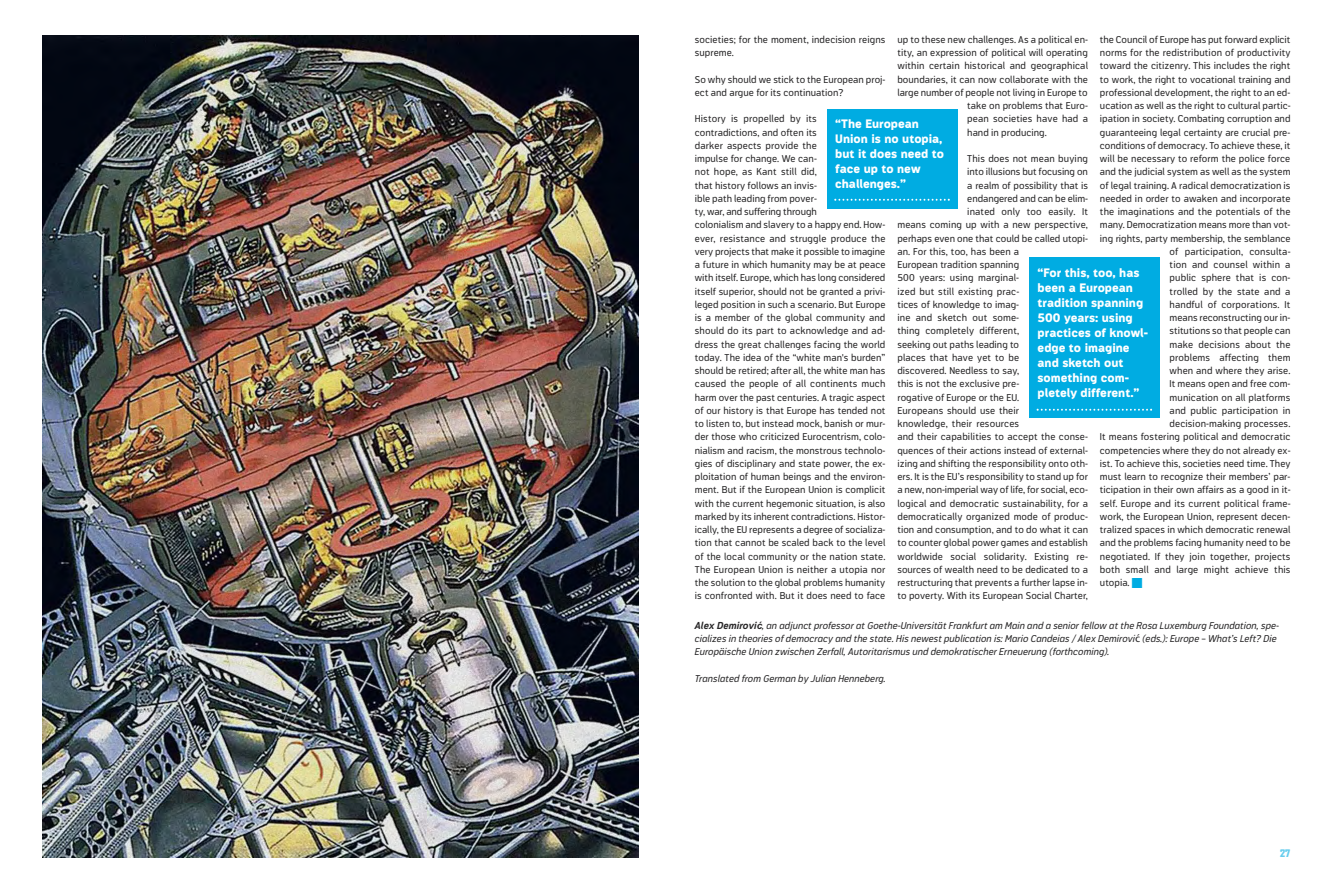
<style>
.page{position:relative;width:1333px;height:893px;background:#fff}
.page>*{position:absolute;margin:0;border:0;box-sizing:border-box;transform-origin:0 0}
.t1{font:800 12px/15px "Modus";color:#fff}
.t2{font:10px/13.3px "Modus";letter-spacing:.005em;color:#272627}
.t3{font:italic 10px/13.2px "Modus";color:#272627}
.t4{font:900 10px "Agency FB";color:#66cdee}
.s1{font-family:"Modus Alt";font-weight:700}
.s2{font-family:"Arial";font-weight:700}
.s3{font-family:"Lucida Grande";font-style:normal}
</style>
<div class="page">
<img style="left:43px;top:35px;width:595px;height:822px">
<div style="left:1029px;top:257px;width:130px;height:161px;background:#00ace2"></div>
<svg style="left:1036px;top:409px;width:115px;height:2px"></svg>
<div style="left:826px;top:109px;width:131px;height:99px;background:#00ace2"></div>
<svg style="left:834px;top:199px;width:115px;height:2px"></svg>
<p class="t2" style="left:694px;top:33px;width:192px">societies; for the moment, indecision reigns supreme.</p>
<p class="t2" style="left:694px;top:73px;width:192px">So why should we stick to the European proj&shy;ect and argue for its continuation?</p>
<p class="t2" style="left:694px;top:113px;width:192px">History is propelled by its<br>contradictions, and often its<br>darker aspects provide the<br>impulse for change. We can-<br>not hope, as Kant still did,<br>that history follows an invis-<br>ible path leading from pover-<br>ty, war, and suffering through<br>colonialism and slavery to a happy end. How&shy;ever, resistance and struggle produce the very projects that make it possible to imagine a future in which humanity may be at peace with itself. Europe, which has long considered itself superior, should not be granted a privi&shy;leged position in such a scenario. But Europe is a member of the global community and should do its part to acknowledge and ad&shy;dress the great challenges facing the world today. The idea of the “white man's burden” should be retired; after all, the white man has caused the people of all continents much harm over the past centuries. A tragic aspect of our history is that Europe has tended not to listen to, but instead mock, banish or mur&shy;der those who criticized Eurocentrism, colo&shy;nialism and racism, the monstrous technolo&shy;gies of disciplinary and state power, the ex&shy;ploitation of human beings and the environ&shy;ment. But if the European Union is complicit with the current hegemonic situation, is also marked by its inherent contradictions. Histor&shy;ically, the EU represents a degree of socializa&shy;tion that cannot be scaled back to the level of the local community or the nation state.<br>The European Union is neither a utopia nor the solution to the global problems humanity is confronted with. But it does need to face</p>
<p class="t2" style="left:897px;top:33px;width:192px">up to these new challenges. As a political en-</p>
<p class="t2" style="left:897px;top:47px;width:192px">tity, an expression of political will operating</p>
<p class="t2" style="left:897px;top:60px;width:192px">within certain historical and geographical</p>
<p class="t2" style="left:897px;top:73px;width:192px">boundaries, it can now collaborate with the</p>
<p class="t2" style="left:897px;top:86px;width:192px">large number of people not living in Europe to</p>
<p class="t2" style="left:967px;top:100px;width:122px">take on problems that Euro-</p>
<p class="t2" style="left:967px;top:113px;width:122px">pean societies have had a</p>
<p class="t2" style="left:967px;top:126px;width:81px">hand in producing.</p>
<p class="t2" style="left:967px;top:153px;width:122px">This does not mean buying</p>
<p class="t2" style="left:967px;top:166px;width:122px">into illusions but focusing on</p>
<p class="t2" style="left:967px;top:179px;width:122px">a realm of possibility that is</p>
<p class="t2" style="left:967px;top:192px;width:122px">endangered and can be elim-</p>
<p class="t2" style="left:967px;top:206px;width:122px">inated only too easily. It</p>
<p class="t2" style="left:897px;top:219px;width:192px">means coming up with a new perspective,</p>
<p class="t2" style="left:897px;top:232px;width:192px">perhaps even one that could be called utopi-</p>
<p class="t2" style="left:897px;top:245px;width:123px">an. For this, too, has been a</p>
<p class="t2" style="left:897px;top:259px;width:123px">European tradition spanning</p>
<p class="t2" style="left:897px;top:272px;width:123px">500 years: using marginal-</p>
<p class="t2" style="left:897px;top:285px;width:123px">ized but still existing prac-</p>
<p class="t2" style="left:897px;top:298px;width:123px">tices of knowledge to imag-</p>
<p class="t2" style="left:897px;top:312px;width:123px">ine and sketch out some-</p>
<p class="t2" style="left:897px;top:325px;width:123px">thing completely different,</p>
<p class="t2" style="left:897px;top:338px;width:123px">seeking out paths leading to</p>
<p class="t2" style="left:897px;top:351px;width:123px">places that have yet to be</p>
<p class="t2" style="left:897px;top:365px;width:123px">discovered. Needless to say,</p>
<p class="t2" style="left:897px;top:378px;width:123px">this is not the exclusive pre-</p>
<p class="t2" style="left:897px;top:391px;width:123px">rogative of Europe or the EU.</p>
<p class="t2" style="left:897px;top:404px;width:123px">Europeans should use their</p>
<p class="t2" style="left:897px;top:418px;width:123px">knowledge, their resources</p>
<p class="t2" style="left:897px;top:431px;width:192px">and their capabilities to accept the conse-</p>
<p class="t2" style="left:897px;top:444px;width:192px">quences of their actions instead of external-</p>
<p class="t2" style="left:897px;top:457px;width:192px">izing and shifting the responsibility onto oth-</p>
<p class="t2" style="left:897px;top:471px;width:192px">ers. It is the EU’s responsibility to stand up for</p>
<p class="t2" style="left:897px;top:484px;width:192px">a new, non-imperial way of life, for social, eco-</p>
<p class="t2" style="left:897px;top:497px;width:192px">logical and democratic sustainability, for a</p>
<p class="t2" style="left:897px;top:510px;width:192px">democratically organized mode of produc-</p>
<p class="t2" style="left:897px;top:524px;width:192px">tion and consumption, and to do what it can</p>
<p class="t2" style="left:897px;top:537px;width:192px">to counter global power games and establish</p>
<p class="t2" style="left:897px;top:550px;width:192px">worldwide social solidarity. Existing re-</p>
<p class="t2" style="left:897px;top:563px;width:192px">sources of wealth need to be dedicated to a</p>
<p class="t2" style="left:897px;top:577px;width:192px">restructuring that prevents a further lapse in-</p>
<p class="t2" style="left:897px;top:590px;width:192px">to poverty. With its European Social Charter,</p>
<p class="t2" style="left:1099px;top:33px;width:192px">the Council of Europe has put forward explicit</p>
<p class="t2" style="left:1099px;top:47px;width:192px">norms for the redistribution of productivity</p>
<p class="t2" style="left:1099px;top:60px;width:192px">toward the citizenry. This includes the right</p>
<p class="t2" style="left:1099px;top:73px;width:192px">to work, the right to vocational training and</p>
<p class="t2" style="left:1099px;top:86px;width:192px">professional development, the right to an ed-</p>
<p class="t2" style="left:1099px;top:100px;width:192px">ucation as well as the right to cultural partic-</p>
<p class="t2" style="left:1099px;top:113px;width:192px">ipation in society. Combating corruption and</p>
<p class="t2" style="left:1099px;top:126px;width:192px">guaranteeing legal certainty are crucial pre-</p>
<p class="t2" style="left:1099px;top:139px;width:192px">conditions of democracy. To achieve these, it</p>
<p class="t2" style="left:1099px;top:153px;width:192px">will be necessary to reform the police force</p>
<p class="t2" style="left:1099px;top:166px;width:192px">and the judicial system as well as the system</p>
<p class="t2" style="left:1099px;top:179px;width:192px">of legal training. A radical democratization is</p>
<p class="t2" style="left:1099px;top:192px;width:192px">needed in order to awaken and incorporate</p>
<p class="t2" style="left:1099px;top:206px;width:192px">the imaginations and the potentials of the</p>
<p class="t2" style="left:1099px;top:219px;width:192px">many. Democratization means more than vot-</p>
<p class="t2" style="left:1099px;top:232px;width:192px">ing rights, party membership, the semblance</p>
<p class="t2" style="left:1169px;top:245px;width:122px">of participation, consulta-</p>
<p class="t2" style="left:1169px;top:259px;width:122px">tion and counsel within a</p>
<p class="t2" style="left:1169px;top:272px;width:122px">public sphere that is con-</p>
<p class="t2" style="left:1169px;top:285px;width:122px">trolled by the state and a</p>
<p class="t2" style="left:1169px;top:298px;width:122px">handful of corporations. It</p>
<p class="t2" style="left:1169px;top:312px;width:122px">means reconstructing our in-</p>
<p class="t2" style="left:1169px;top:325px;width:122px">stitutions so that people can</p>
<p class="t2" style="left:1169px;top:338px;width:122px">make decisions about the</p>
<p class="t2" style="left:1169px;top:351px;width:122px">problems affecting them</p>
<p class="t2" style="left:1169px;top:365px;width:122px">when and where they arise.</p>
<p class="t2" style="left:1169px;top:378px;width:122px">It means open and free com-</p>
<p class="t2" style="left:1169px;top:391px;width:122px">munication on all platforms</p>
<p class="t2" style="left:1169px;top:404px;width:122px">and public participation in</p>
<p class="t2" style="left:1169px;top:418px;width:122px">decision-making processes.</p>
<p class="t2" style="left:1099px;top:431px;width:192px">It means fostering political and democratic</p>
<p class="t2" style="left:1099px;top:444px;width:192px">competencies where they do not already ex-</p>
<p class="t2" style="left:1099px;top:457px;width:192px">ist. To achieve this, societies need time. They</p>
<p class="t2" style="left:1099px;top:471px;width:192px">must learn to recognize their members’ par-</p>
<p class="t2" style="left:1099px;top:484px;width:192px">ticipation in their own affairs as a good in it-</p>
<p class="t2" style="left:1099px;top:497px;width:192px">self. Europe and its current political frame-</p>
<p class="t2" style="left:1099px;top:510px;width:192px">work, the European Union, represent decen-</p>
<p class="t2" style="left:1099px;top:524px;width:192px">tralized spaces in which democratic renewal</p>
<p class="t2" style="left:1099px;top:537px;width:192px">and the problems facing humanity need to be</p>
<p class="t2" style="left:1099px;top:550px;width:192px">negotiated. If they join together, projects</p>
<p class="t2" style="left:1099px;top:563px;width:192px">both small and large might achieve this</p>
<p class="t2" style="left:1099px;top:577px;width:31px">utopia.</p>
<p class="t3" style="left:694px;top:619px;width:585px"><span class="s1">Alex Demirovi</span><span class="s2">ć</span>, an adjunct professor at Goethe-Universität Frankfurt am Main and a senior fellow at the Rosa Luxemburg Foundation, spe&shy;cializes in theories of democracy and the state. His newest publication is: Mario Candeias / Alex Demirovi<span class="s3">ć</span> (eds.): Europe – What’s Left? Die<br>Europäische Union zwischen Zerfall, Autoritarismus und demokratischer Erneuerung (forthcoming).</p>
<p class="t3" style="left:694px;top:672px;width:193px">Translated from German by Julian Henneberg.</p>
<p class="t1" style="left:835px;top:117px;width:110px">“The European<br>Union is no utopia, but it does need to face up to new challenges.”</p>
<p class="t1" style="left:1037px;top:266px;width:112px">“For this, too, has been a European tradition spanning<br>500 years: using practices of knowl&shy;edge to imagine and sketch out something com&shy;pletely different.”</p>
<p class="t4" style="left:1280px;top:847px;width:12px">27</p>
</div>
